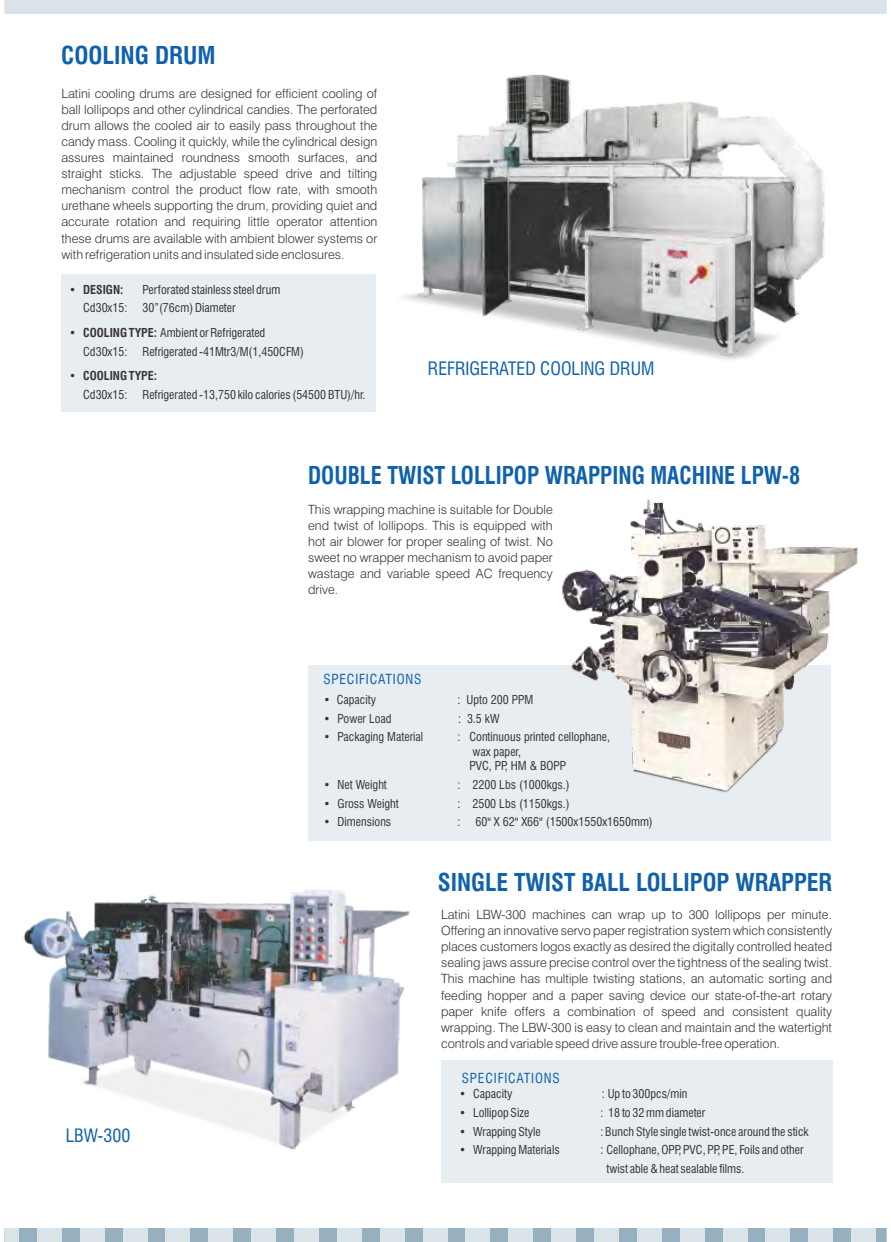
<style>
.page{position:relative;width:891px;height:1242px;background:#fff}
.page>*{position:absolute;margin:0;border:0;box-sizing:border-box;transform-origin:0 0}
.t1{font:700 condensed 24px "Swiss 721 BT";color:#0f61ab}
.t2{font:700 condensed 24px "Swiss 721 BT";color:#0f61ab;scale:.93 1}
.t3{font:condensed 18px "Swiss 721 BT";color:#0f61ab}
.t4{font:condensed 13.5px "Swiss 721 BT";letter-spacing:.06em;color:#0f61ab}
.t5{font:300 12.75px/16px "Swiss 721 BT";color:#383336;text-align:justify}
.t6{font:condensed 12px/18.8px "Swiss 721 BT";color:#383336}
.t7{font:700 condensed 12px/18.8px "Swiss 721 BT";color:#383336}
.s1{font-weight:400}
.s2{font-weight:700}
</style>
<div class="page">
<div style="left:4px;top:0;width:883px;height:14px;background:#d9e3e8"></div>
<div style="left:4px;top:1228px;width:883px;height:14px;background:#96b0bf"></div>
<div style="left:851px;top:1228px;width:25px;height:14px;background:#d9e3e8"></div>
<div style="left:809px;top:1228px;width:24px;height:14px;background:#d9e3e8"></div>
<div style="left:766px;top:1228px;width:24px;height:14px;background:#d9e3e8"></div>
<div style="left:723px;top:1228px;width:24px;height:14px;background:#d9e3e8"></div>
<div style="left:680px;top:1228px;width:25px;height:14px;background:#d9e3e8"></div>
<div style="left:637px;top:1228px;width:25px;height:14px;background:#d9e3e8"></div>
<div style="left:594px;top:1228px;width:25px;height:14px;background:#d9e3e8"></div>
<div style="left:551px;top:1228px;width:25px;height:14px;background:#d9e3e8"></div>
<div style="left:509px;top:1228px;width:24px;height:14px;background:#d9e3e8"></div>
<div style="left:466px;top:1228px;width:24px;height:14px;background:#d9e3e8"></div>
<div style="left:423px;top:1228px;width:24px;height:14px;background:#d9e3e8"></div>
<div style="left:380px;top:1228px;width:25px;height:14px;background:#d9e3e8"></div>
<div style="left:337px;top:1228px;width:25px;height:14px;background:#d9e3e8"></div>
<div style="left:251px;top:1228px;width:25px;height:14px;background:#d9e3e8"></div>
<div style="left:209px;top:1228px;width:24px;height:14px;background:#d9e3e8"></div>
<div style="left:166px;top:1228px;width:24px;height:14px;background:#d9e3e8"></div>
<div style="left:123px;top:1228px;width:24px;height:14px;background:#d9e3e8"></div>
<div style="left:80px;top:1228px;width:25px;height:14px;background:#d9e3e8"></div>
<div style="left:37px;top:1228px;width:25px;height:14px;background:#d9e3e8"></div>
<div style="left:4px;top:1228px;width:15px;height:14px;background:#d9e3e8"></div>
<div style="left:294px;top:1228px;width:25px;height:14px;background:#d9e3e8"></div>
<div style="left:441px;top:1061px;width:392px;height:122px;background:#e8edf2"></div>
<img style="left:402px;top:74px;width:424px;height:286px">
<div style="left:308px;top:665px;width:523px;height:176px;background:#e8edf2"></div>
<img style="left:562px;top:499px;width:296px;height:294px">
<img style="left:23px;top:890px;width:387px;height:260px">
<div style="left:61px;top:274px;width:315px;height:138px;background:#e8edf2"></div>
<h1 class="t1" style="left:61px;top:46px;width:156px">COOLING DRUM</h1>
<p class="t5" style="left:61px;top:87px;width:317px">Latini cooling drums are designed for efficient cooling of ball lollipops and other cylindrical candies. The perforated drum allows the cooled air to easily pass throughout the candy mass. Cooling it quickly, while the cylindrical design assures maintained roundness smooth surfaces, and straight sticks. The adjustable speed drive and tilting mechanism control the product flow rate, with smooth urethane wheels supporting the drum, providing quiet and accurate rotation and requiring little operator attention these drums are available with ambient blower systems or with refrigeration units and insulated side enclosures.</p>
<p class="t7" style="left:69px;top:281px;width:56px"><span class="s1">•</span> DESIGN:</p>
<p class="t6" style="left:143px;top:281px;width:139px">Perforated stainless steel drum</p>
<p class="t6" style="left:83px;top:300px;width:46px">Cd30x15:</p>
<p class="t6" style="left:143px;top:300px;width:95px">30”(76cm) Diameter</p>
<p class="t6" style="left:83px;top:324px;width:184px;text-indent:-14px">• <span class="s2">COOLING TYPE:</span> Ambient or Refrigerated<br>Cd30x15:</p>
<p class="t6" style="left:143px;top:343px;width:163px">Refrigerated -41Mtr3/M(1,450CFM)</p>
<p class="t7" style="left:83px;top:368px;width:75px;text-indent:-14px"><span class="s1">•</span> COOLING TYPE:<br><span class="s1">Cd30x15:</span></p>
<p class="t6" style="left:143px;top:386px;width:224px">Refrigerated -13,750 kilo calories (54500 BTU)/hr.</p>
<h2 class="t3" style="left:428px;top:361px;width:228px">REFRIGERATED COOLING DRUM</h2>
<h1 class="t2" style="left:308px;top:466px;width:531px">DOUBLE TWIST LOLLIPOP WRAPPING MACHINE LPW-8</h1>
<p class="t5" style="left:308px;top:503px;width:246px">This wrapping machine is suitable for Double end twist of lollipops. This is equipped with hot air blower for proper sealing of twist. No sweet no wrapper mechanism to avoid paper wastage and variable speed AC frequency drive.</p>
<p class="t4" style="left:323px;top:674px;width:99px">SPECIFICATIONS</p>
<p class="t6" style="left:324px;top:691px;width:54px">• Capacity</p>
<p class="t6" style="left:457px;top:691px;width:77px">: Upto 200 PPM</p>
<p class="t6" style="left:324px;top:710px;width:70px">• Power Load</p>
<p class="t6" style="left:458px;top:710px;width:43px">: 3.5 kW</p>
<p class="t6" style="left:324px;top:729px;width:101px">• Packaging Material</p>
<p class="t6" style="left:469px;top:731px;width:142px;line-height:14.4px;text-indent:-12px">: Continuous printed cellophane, wax paper,<br>PVC, PP, HM &amp; BOPP</p>
<p class="t6" style="left:324px;top:776px;width:65px">• Net Weight</p>
<p class="t6" style="left:457px;top:776px;width:114px">: 2200 Lbs (1000kgs.)</p>
<p class="t6" style="left:324px;top:795px;width:77px">• Gross Weight</p>
<p class="t6" style="left:457px;top:795px;width:114px">: 2500 Lbs (1150kgs.)</p>
<p class="t6" style="left:324px;top:814px;width:69px">• Dimensions</p>
<p class="t6" style="left:457px;top:814px;width:197px">: 60" X 62" X66" (1500x1550x1650mm)</p>
<h2 class="t3" style="left:66px;top:1128px;width:66px">LBW-300</h2>
<h1 class="t1" style="left:438px;top:873px;width:396px">SINGLE TWIST BALL LOLLIPOP WRAPPER</h1>
<p class="t5" style="left:441px;top:908px;width:393px">Latini LBW-300 machines can wrap up to 300 lollipops per minute.<br>Offering an innovative servo paper registration system which consistently places customers logos exactly as desired the digitally controlled heated sealing jaws assure precise control over the tightness of the sealing twist.<br>This machine has multiple twisting stations, an automatic sorting and feeding hopper and a paper saving device our state-of-the-art rotary paper knife offers a combination of speed and consistent quality wrapping. The LBW-300 is easy to clean and maintain and the watertight controls and variable speed drive assure trouble-free operation.</p>
<p class="t4" style="left:462px;top:1073px;width:99px">SPECIFICATIONS</p>
<p class="t6" style="left:459px;top:1086px;width:55px">• Capacity</p>
<p class="t6" style="left:602px;top:1086px;width:87px">: Up to 300pcs/min</p>
<p class="t6" style="left:459px;top:1104px;width:72px">• Lollipop Size</p>
<p class="t6" style="left:600px;top:1104px;width:106px">: 18 to 32 mm diameter</p>
<p class="t6" style="left:459px;top:1123px;width:83px">• Wrapping Style</p>
<p class="t6" style="left:601px;top:1123px;width:210px">: Bunch Style single twist-once around the stick</p>
<p class="t6" style="left:459px;top:1142px;width:102px">• Wrapping Materials</p>
<p class="t6" style="left:606px;top:1142px;width:199px;text-indent:-6px">: Cellophane, OPP, PVC, PP, PE, Foils and other twist able &amp; heat sealable films.</p>
</div>
